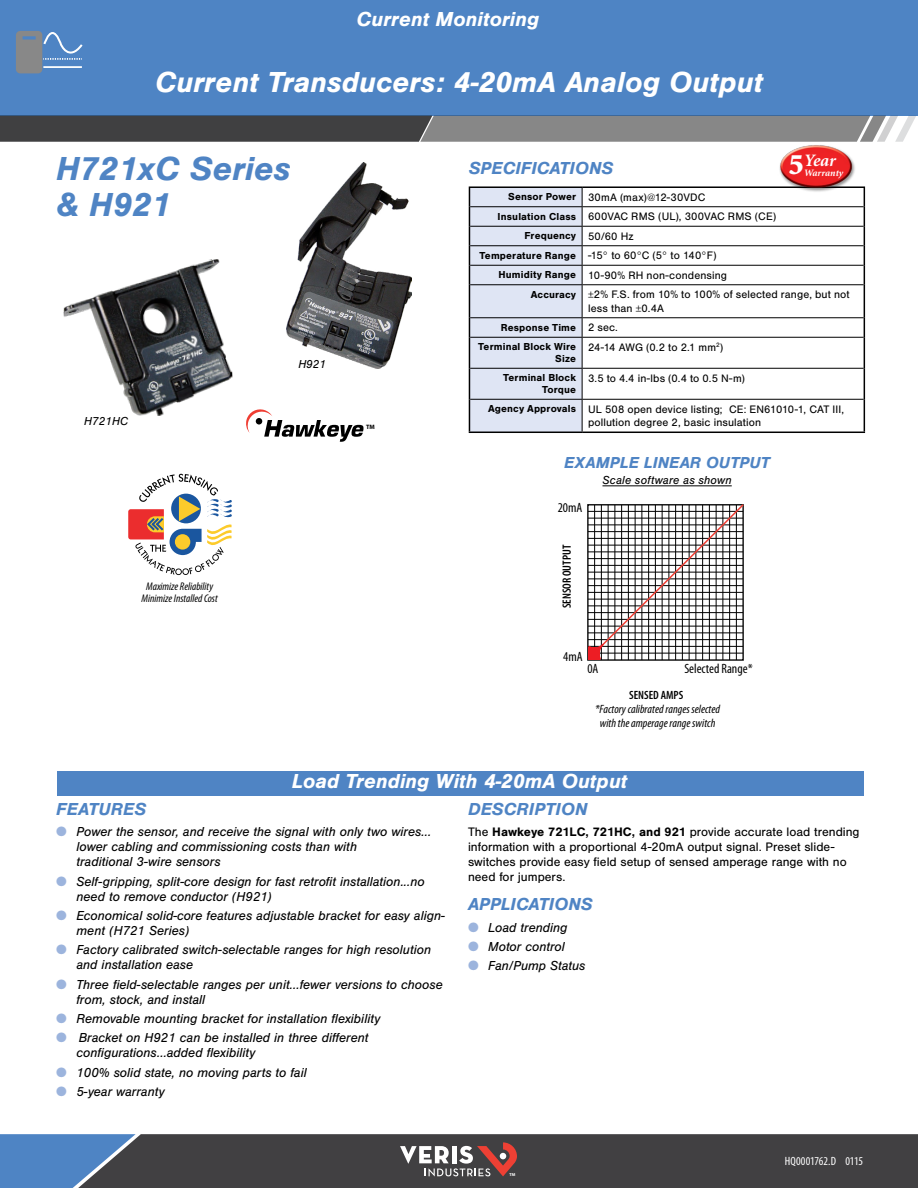
<style>
.page{position:relative;width:918px;height:1188px;background:#fff}
.page>*{position:absolute;margin:0;border:0;box-sizing:border-box;transform-origin:0 0}
.t1{font:italic 700 34.5px/36px "Nimbus San";color:#4f84c4}
.t2{font:italic 700 30px "Nimbus San";color:#fff}
.t3{font:900 30px "Minion Std";color:#fff}
.t4{font:italic 700 21px "Nimbus San";color:#fff}
.t5{font:italic 700 18px "Nimbus San";color:#4f84c4}
.t6{font:italic 700 17.4px "Minion";color:#fff}
.t7{font:italic 700 16.5px "Nimbus San";color:#4f84c4}
.t8{font:italic 13.5px/15px "Nimbus San";color:#000}
.t9{font:condensed 13.5px "Myriad Pro";color:#000}
.t10{font:12.75px/15px "Nimbus San";color:#000}
.t11{font:italic condensed 12px/14.4px "Myriad Pro";color:#000;text-align:center}
.t12{font:italic 12px "Nimbus San";letter-spacing:.01em;color:#000}
.t13{font:600 condensed 12px "Myriad Pro";color:#000}
.t14{font:condensed 12px "Myriad Pro";letter-spacing:-.01em;color:#fff}
.t15{font:11.25px/19.5px "Nimbus San";letter-spacing:.01em;color:#000}
.t16{font:italic condensed 11.1px/12.1px "Myriad Pro";color:#000;text-align:center}
.t17{font:700 10.5px/19.5px "Nimbus San";letter-spacing:.01em;color:#000}
.t18{font:italic 700 9.75px "Minion";color:#fff}
.t19{font:700 6.3px "Myriad";color:#000}
.t20{font:700 4.2px "Myriad Pro";color:#fff}
.s1{font-weight:700;font-size:10.5px}
.s2{font-weight:400;font-size:11.25px}
.s3{color:#9cb4dd}
.s4{font-weight:700}
</style>
<div class="page">
<div style="left:136px;top:1134px;width:782px;height:54px;background:#414042"></div>
<svg style="left:0;top:1134px;width:136px;height:54px;background:#527bad"></svg>
<svg style="left:400px;top:1142px;width:117px;height:34px"></svg>
<div style="left:0;top:0;width:918px;height:116px;background:#4e84c4"></div>
<svg style="left:0;top:116px;width:916px;height:26px;background:#6c6c6c"></svg>
<svg style="left:16px;top:31px;width:67px;height:42px"></svg>
<img style="left:286px;top:163px;width:126px;height:205px">
<img style="left:63px;top:259px;width:170px;height:157px">
<svg style="left:246px;top:409px;width:118px;height:33px"></svg>
<hr style="left:469px;top:186px;width:113px;height:2px;background:#000">
<hr style="left:582px;top:186px;width:283px;height:2px;background:#000">
<svg style="left:864px;top:188px;width:1px;height:97px"></svg>
<hr style="left:864px;top:285px;width:1px;height:33px;background:#000">
<svg style="left:864px;top:318px;width:1px;height:19px"></svg>
<hr style="left:864px;top:337px;width:1px;height:31px;background:#000">
<hr style="left:864px;top:368px;width:1px;height:31px;background:#000">
<hr style="left:864px;top:399px;width:1px;height:33px;background:#000">
<hr style="left:469px;top:432px;width:113px;height:1px;background:#000">
<hr style="left:582px;top:432px;width:283px;height:1px;background:#000">
<hr style="left:582px;top:206px;width:282px;height:1px;background:#000">
<hr style="left:582px;top:226px;width:282px;height:1px;background:#000">
<hr style="left:582px;top:245px;width:282px;height:1px;background:#000">
<hr style="left:582px;top:265px;width:282px;height:1px;background:#000">
<hr style="left:582px;top:284px;width:282px;height:1px;background:#000">
<hr style="left:582px;top:317px;width:282px;height:1px;background:#000">
<svg style="left:469px;top:187px;width:114px;height:245px;background:#cfd4e2"></svg>
<hr style="left:470px;top:337px;width:112px;height:1px;background:#000">
<hr style="left:582px;top:337px;width:282px;height:1px;background:#000">
<hr style="left:582px;top:338px;width:1px;height:30px;background:#000">
<hr style="left:470px;top:368px;width:112px;height:1px;background:#000">
<hr style="left:582px;top:368px;width:282px;height:1px;background:#000">
<hr style="left:582px;top:369px;width:1px;height:30px;background:#000">
<hr style="left:470px;top:399px;width:112px;height:1px;background:#000">
<hr style="left:582px;top:399px;width:282px;height:1px;background:#000">
<hr style="left:582px;top:400px;width:1px;height:32px;background:#000">
<img style="left:768px;top:145px;width:94px;height:47px">
<div style="left:57px;top:771px;width:806px;height:24px;background:#4f84c4"></div>
<hr style="left:602px;top:485px;width:130px;height:1px;background:#000">
<svg style="left:587px;top:504px;width:157px;height:157px"></svg>
<div style="left:589px;top:647px;width:11px;height:12px;background:#ed1d24"></div>
<svg style="left:128px;top:474px;width:104px;height:101px"></svg>
<h3 class="t4" style="left:356px;top:7px;width:184px">Current Monitoring</h3>
<h2 class="t2" style="left:155px;top:64px;width:609px">Current Transducers: 4-20mA Analog Output</h2>
<h1 class="t1" style="left:56px;top:151px;width:236px">H721xC Series &amp; H921</h1>
<p class="t12" style="left:84px;top:414px;width:45px">H721HC</p>
<p class="t12" style="left:298px;top:357px;width:29px">H921</p>
<p class="t19" style="left:366px;top:424px;width:10px">TM</p>
<p class="t16" style="left:142px;top:581px;width:78px">Maximize Reliability<br>Minimize Installed Cost</p>
<p class="t6" style="left:804px;top:151px;width:33px">Year</p>
<h2 class="t3" style="left:789px;top:150px;width:17px">5</h2>
<h3 class="t5" style="left:469px;top:157px;width:146px">SPECIFICATIONS</h3>
<p class="t15" style="left:498px;top:187px;width:280px;text-indent:11px"><span class="s1">Sensor Power</span> 30mA (max)@12-30VDC<br><span class="s1">Insulation Class</span> 600VAC RMS (UL), 300VAC RMS (CE)</p>
<p class="t17" style="left:525px;top:226px;width:110px">Frequency <span class="s2">50/60 Hz</span></p>
<p class="t15" style="left:480px;top:246px;width:239px"><span class="s1">Temperature Range</span> -15° to 60°C (5° to 140°F)</p>
<p class="t15" style="left:498px;top:265px;width:230px"><span class="s1">Humidity Range</span> 10-90% RH non-condensing</p>
<p class="t15" style="left:531px;top:285px;width:320px"><span class="s1">Accuracy</span> ±2% F.S. from 10% to 100% of selected range, but not</p>
<p class="t15" style="left:588px;top:298px;width:77px">less than ±0.4A</p>
<p class="t17" style="left:478px;top:318px;width:141px;text-indent:23px">Response Time <span class="s2">2 sec.<br></span>Terminal Block Wire</p>
<p class="t17" style="left:555px;top:349px;width:22px">Size</p>
<p class="t18" style="left:804px;top:168px;width:41px">Warranty</p>
<p class="t15" style="left:588px;top:337px;width:137px">24-14 AWG (0.2 to 2.1 mm<sup>2</sup>)</p>
<p class="t17" style="left:503px;top:372px;width:74px;line-height:12px;text-align:right">Terminal Block<br>Torque</p>
<p class="t15" style="left:588px;top:368px;width:158px">3.5 to 4.4 in-lbs (0.4 to 0.5 N-m)</p>
<p class="t15" style="left:588px;top:402px;width:258px;line-height:13.5px;text-indent:-100px"><span class="s1">Agency Approvals</span> UL 508 open device listing; CE: EN61010-1, CAT III, pollution degree 2, basic insulation</p>
<p class="t7" style="left:564px;top:453px;width:207px">EXAMPLE LINEAR OUTPUT</p>
<p class="t12" style="left:602px;top:474px;width:131px">Scale software as shown</p>
<p class="t9" style="left:558px;top:500px;width:26px">20mA</p>
<p class="t13" style="left:560px;top:608px;width:65px;rotate:-90deg">SENSOR OUTPUT</p>
<p class="t9" style="left:563px;top:649px;width:21px">4mA</p>
<p class="t9" style="left:587px;top:661px;width:13px">0A</p>
<p class="t9" style="left:684px;top:662px;width:70px">Selected Range*</p>
<p class="t13" style="left:629px;top:688px;width:56px">SENSED AMPS</p>
<p class="t11" style="left:595px;top:702px;width:127px">*Factory calibrated ranges selected with the amperage range switch</p>
<h3 class="t4" style="left:292px;top:768px;width:337px">Load Trending With 4-20mA Output</h3>
<h3 class="t5" style="left:56px;top:798px;width:92px">FEATURES</h3>
<p class="t8" style="left:76px;top:825px;width:356px;text-indent:-20px"><span class="s3">●</span> Power the sensor, and receive the signal with only two wires... lower cabling and commissioning costs than with<br>traditional 3-wire sensors</p>
<p class="t8" style="left:76px;top:874px;width:350px;text-indent:-20px"><span class="s3">●</span> Self-gripping, split-core design for fast retrofit installation...no need to remove conductor (H921)</p>
<p class="t8" style="left:76px;top:908px;width:370px;text-indent:-20px"><span class="s3">●</span> Economical solid-core features adjustable bracket for easy align&shy;ment (H721 Series)</p>
<p class="t8" style="left:76px;top:943px;width:356px;text-indent:-20px"><span class="s3">●</span> Factory calibrated switch-selectable ranges for high resolution and installation ease</p>
<p class="t8" style="left:76px;top:977px;width:368px;text-indent:-20px"><span class="s3">●</span> Three field-selectable ranges per unit...fewer versions to choose from, stock, and install</p>
<p class="t8" style="left:56px;top:1011px;width:326px"><span class="s3">●</span> Removable mounting bracket for installation flexibility</p>
<p class="t8" style="left:76px;top:1030px;width:293px;text-indent:-20px"><span class="s3">●</span> Bracket on H921 can be installed in three different configurations...added flexibility</p>
<p class="t8" style="left:56px;top:1065px;width:252px"><span class="s3">●</span> 100% solid state, no moving parts to fail</p>
<p class="t8" style="left:56px;top:1084px;width:110px"><span class="s3">●</span> 5-year warranty</p>
<h3 class="t5" style="left:468px;top:798px;width:121px">DESCRIPTION</h3>
<p class="t10" style="left:468px;top:825px;width:393px">The <span class="s4">Hawkeye 721LC, 721HC, and 921</span> provide accurate load trending information with a proportional 4-20mA output signal. Preset slide&shy;switches provide easy field setup of sensed amperage range with no need for jumpers.</p>
<h3 class="t5" style="left:468px;top:893px;width:126px">APPLICATIONS</h3>
<p class="t8" style="left:468px;top:920px;width:101px"><span class="s3">●</span> Load trending</p>
<p class="t8" style="left:468px;top:939px;width:98px"><span class="s3">●</span> Motor control</p>
<p class="t8" style="left:468px;top:958px;width:119px"><span class="s3">●</span> Fan/Pump Status</p>
<p class="t20" style="left:509px;top:1172px;width:7px">TM</p>
<p class="t14" style="left:785px;top:1154px;width:80px">HQ0001762.D 0115</p>
</div>
